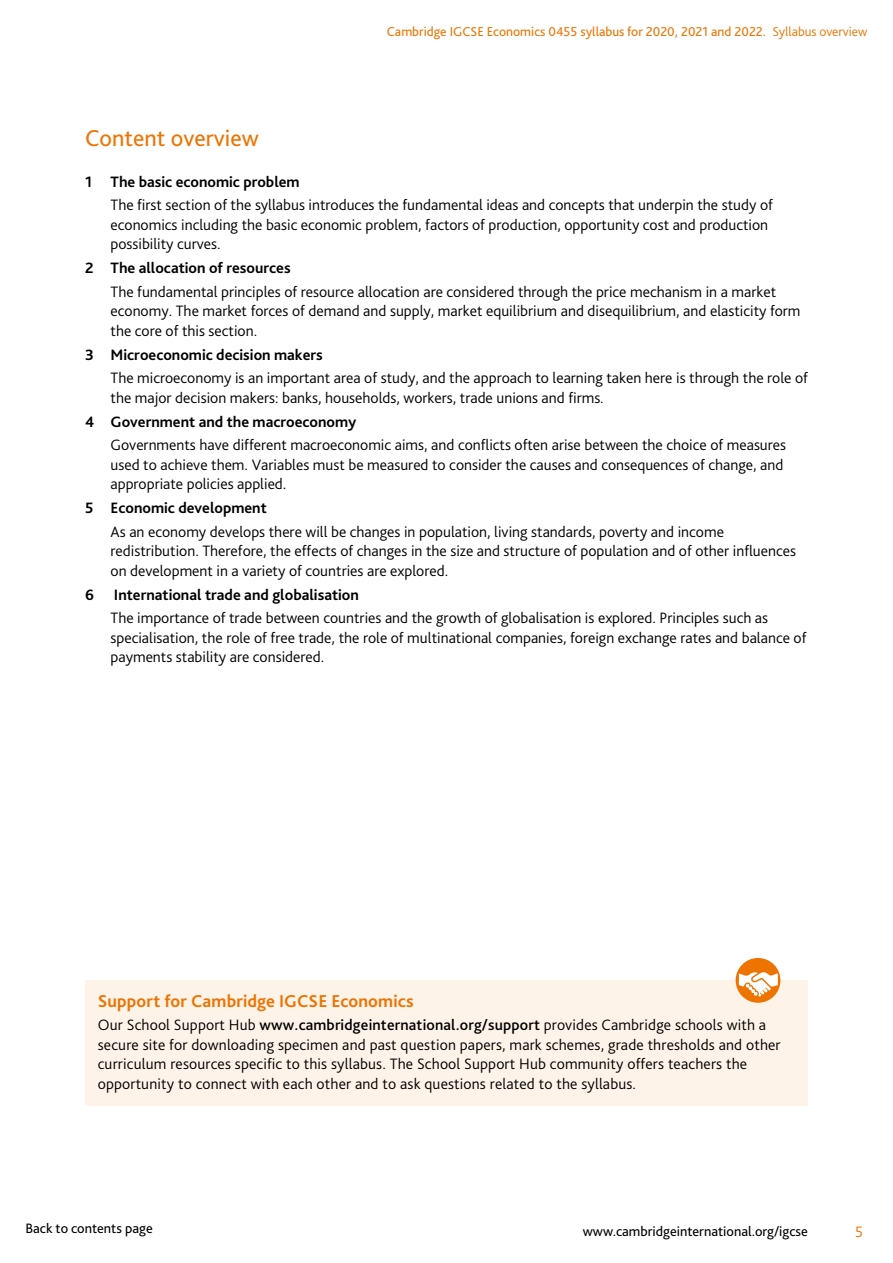
<style>
.page{position:relative;width:893px;height:1263px;background:#fff}
.page>*{position:absolute;margin:0;border:0;box-sizing:border-box;transform-origin:0 0}
.t1{font:24px "Bliss Pro";color:#ee7402}
.t2{font:700 18px "Bliss Pro";letter-spacing:.01em;color:#ee7402}
.t3{font:300 15.75px/19.5px "Bliss Pro";color:#000}
.t4{font:700 15.75px "Bliss Pro";color:#000}
.t5{font:300 15.75px "Bliss Pro";color:#ee7402}
.t6{font:14.25px "Bliss Pro";color:#000}
.t7{font:13.5px "Bliss Pro";color:#ee7402}
.s1{font-weight:300}
.s2{font-weight:500}
</style>
<div class="page">
<div style="left:85px;top:980px;width:723px;height:125px;background:#fef3e8"></div>
<div style="left:736px;top:958px;width:44px;height:45px;background:#ee7402;border-radius:50%"></div>
<svg style="left:739px;top:972px;width:39px;height:27px"></svg>
<p class="t7" style="left:387px;top:23px;width:482px">Cambridge IGCSE Economics 0455 syllabus for 2020, 2021 and 2022. <span class="s1">Syllabus overview</span></p>
<h1 class="t1" style="left:85px;top:123px;width:175px">Content overview</h1>
<p class="t4" style="left:85px;top:172px;width:216px">1 The basic economic problem</p>
<p class="t3" style="left:111px;top:195px;width:664px">The first section of the syllabus introduces the fundamental ideas and concepts that underpin the study of economics including the basic economic problem, factors of production, opportunity cost and production possibility curves.</p>
<p class="t4" style="left:85px;top:258px;width:207px">2 The allocation of resources</p>
<p class="t3" style="left:111px;top:282px;width:691px">The fundamental principles of resource allocation are considered through the price mechanism in a market economy. The market forces of demand and supply, market equilibrium and disequilibrium, and elasticity form the core of this section.</p>
<p class="t4" style="left:85px;top:345px;width:239px">3 Microeconomic decision makers</p>
<p class="t3" style="left:111px;top:368px;width:699px">The microeconomy is an important area of study, and the approach to learning taken here is through the role of the major decision makers: banks, households, workers, trade unions and firms.</p>
<p class="t4" style="left:85px;top:412px;width:273px">4 Government and the macroeconomy</p>
<p class="t3" style="left:111px;top:435px;width:677px">Governments have different macroeconomic aims, and conflicts often arise between the choice of measures used to achieve them. Variables must be measured to consider the causes and consequences of change, and appropriate policies applied.</p>
<p class="t4" style="left:85px;top:498px;width:183px">5 Economic development</p>
<p class="t3" style="left:111px;top:522px;width:687px">As an economy develops there will be changes in population, living standards, poverty and income redistribution. Therefore, the effects of changes in the size and structure of population and of other influences on development in a variety of countries are explored.</p>
<p class="t4" style="left:85px;top:585px;width:10px">6</p>
<p class="t4" style="left:114px;top:585px;width:246px">International trade and globalisation</p>
<p class="t3" style="left:111px;top:608px;width:697px">The importance of trade between countries and the growth of globalisation is explored. Principles such as specialisation, the role of free trade, the role of multinational companies, foreign exchange rates and balance of payments stability are considered.</p>
<p class="t2" style="left:98px;top:989px;width:317px">Support for Cambridge IGCSE Economics</p>
<p class="t3" style="left:98px;top:1015px;width:684px">Our School Support Hub <span class="s2">www.cambridgeinternational.org/support</span> provides Cambridge schools with a secure site for downloading specimen and past question papers, mark schemes, grade thresholds and other curriculum resources specific to this syllabus. The School Support Hub community offers teachers the opportunity to connect with each other and to ask questions related to the syllabus.</p>
<p class="t6" style="left:26px;top:1219px;width:129px">Back to contents page</p>
<p class="t6" style="left:583px;top:1222px;width:227px">www.cambridgeinternational.org/igcse</p>
<p class="t5" style="left:855px;top:1222px;width:9px">5</p>
</div>
